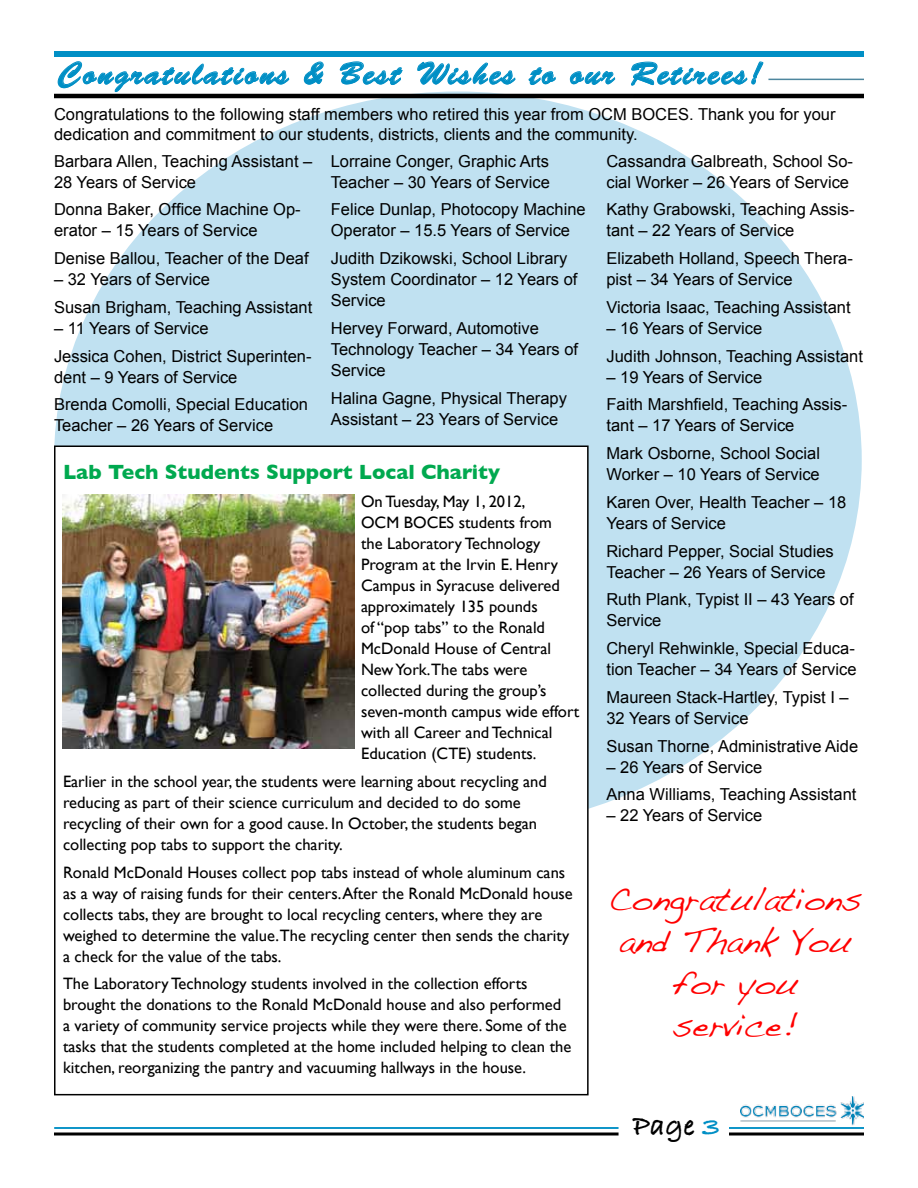
<style>
.page{position:relative;width:918px;height:1188px;background:#fff}
.page>*{position:absolute;margin:0;border:0;box-sizing:border-box;transform-origin:0 0}
.t1{font:33px/42px "Handwriting Dakota";color:#f00;text-align:center}
.t2{font:31.5px "Brush Script Std";letter-spacing:.08em;color:#008fc5}
.t3{font:30px "Bradley Hand ITCTT Bold";color:#000}
.t4{font:700 21px "Gill Sans";color:#00a94f}
.t5{font:16.5px/27.8px "Arial";color:#000}
.t6{font:16.5px/21px "Gill Sans";color:#000}
.s1{color:#008fc5}
</style>
<div class="page">
<svg style="left:54px;top:1132px;width:810px;height:4px;background:#3f3f3f"></svg>
<img style="left:740px;top:1097px;width:124px;height:29px">
<div style="left:54px;top:51px;width:810px;height:6px;background:#008fc5"></div>
<hr style="left:54px;top:1127px;width:810px;height:2px;background:#008fc5">
<hr style="left:768px;top:79px;width:96px;height:1px;background:#4e869e">
<div style="left:619px;top:1107px;width:110px;height:52px;background:#fff"></div>
<div style="left:54px;top:91px;width:808px;height:737px;background:#c0e1f1;border-radius:50%"></div>
<hr style="left:54px;top:94px;width:810px;height:4px;background:#000">
<svg style="left:57px;top:61px;width:233px;height:68px"></svg>
<svg style="left:304px;top:61px;width:20px;height:24px"></svg>
<svg style="left:340px;top:61px;width:63px;height:24px"></svg>
<svg style="left:417px;top:61px;width:99px;height:24px"></svg>
<svg style="left:528px;top:67px;width:28px;height:18px"></svg>
<svg style="left:570px;top:71px;width:46px;height:23px"></svg>
<svg style="left:631px;top:61px;width:133px;height:25px"></svg>
<div style="left:55px;top:446px;width:533px;height:649px;background:#fff"></div>
<div style="left:54px;top:446px;width:535px;height:649px;border:2px solid #000"></div>
<img style="left:63px;top:495px;width:291px;height:253px">
<h2 class="t2" style="left:58px;top:56px;width:705px">Congratulations &amp; Best Wishes to our Retirees!</h2>
<p class="t5" style="left:54px;top:105px;width:783px;line-height:19.8px">Congratulations to the following staff members who retired this year from OCM BOCES. Thank you for your dedication and commitment to our students, districts, clients and the community.</p>
<p class="t5" style="left:54px;top:150px;width:260px;line-height:21px">Barbara Allen, Teaching Assistant –<br>28 Years of Service</p>
<p class="t5" style="left:54px;top:199px;width:248px;line-height:21px">Donna Baker, Office Machine Op&shy;erator – 15 Years of Service</p>
<p class="t5" style="left:54px;top:245px;width:256px">Denise Ballou, Teacher of the Deaf</p>
<p class="t5" style="left:54px;top:266px;width:260px">– 32 Years of Service<br>Susan Brigham, Teaching Assistant</p>
<p class="t5" style="left:54px;top:314px;width:259px">– 11 Years of Service<br>Jessica Cohen, District Superinten-</p>
<p class="t5" style="left:54px;top:363px;width:256px">dent – 9 Years of Service<br>Brenda Comolli, Special Education</p>
<p class="t5" style="left:54px;top:412px;width:221px">Teacher – 26 Years of Service</p>
<p class="t5" style="left:331px;top:150px;width:221px;line-height:21px">Lorraine Conger, Graphic Arts<br>Teacher – 30 Years of Service</p>
<p class="t5" style="left:331px;top:199px;width:256px;line-height:21px">Felice Dunlap, Photocopy Machine<br>Operator – 15.5 Years of Service</p>
<p class="t5" style="left:331px;top:248px;width:248px;line-height:21px">Judith Dzikowski, School Library<br>System Coordinator – 12 Years of<br>Service</p>
<p class="t5" style="left:331px;top:318px;width:249px;line-height:21px">Hervey Forward, Automotive<br>Technology Teacher – 34 Years of<br>Service</p>
<p class="t5" style="left:331px;top:387px;width:238px;line-height:21px">Halina Gagne, Physical Therapy<br>Assistant – 23 Years of Service</p>
<p class="t5" style="left:606px;top:150px;width:248px;line-height:21px">Cassandra Galbreath, School So&shy;cial Worker – 26 Years of Service</p>
<p class="t5" style="left:606px;top:199px;width:250px;line-height:21px">Kathy Grabowski, Teaching Assis&shy;tant – 22 Years of Service</p>
<p class="t5" style="left:606px;top:248px;width:248px;line-height:21px">Elizabeth Holland, Speech Thera&shy;pist – 34 Years of Service</p>
<p class="t5" style="left:606px;top:293px;width:246px">Victoria Isaac, Teaching Assistant</p>
<p class="t5" style="left:606px;top:314px;width:258px">– 16 Years of Service<br>Judith Johnson, Teaching Assistant</p>
<p class="t5" style="left:606px;top:363px;width:242px">– 19 Years of Service<br>Faith Marshfield, Teaching Assis-</p>
<p class="t5" style="left:606px;top:412px;width:215px">tant – 17 Years of Service<br>Mark Osborne, School Social</p>
<p class="t5" style="left:606px;top:461px;width:241px">Worker – 10 Years of Service<br>Karen Over, Health Teacher – 18</p>
<p class="t5" style="left:606px;top:509px;width:229px">Years of Service<br>Richard Pepper, Social Studies</p>
<p class="t5" style="left:606px;top:558px;width:249px">Teacher – 26 Years of Service<br>Ruth Plank, Typist II – 43 Years of</p>
<p class="t5" style="left:606px;top:607px;width:250px">Service<br>Cheryl Rehwinkle, Special Educa-</p>
<p class="t5" style="left:606px;top:656px;width:252px">tion Teacher – 34 Years of Service<br>Maureen Stack-Hartley, Typist I –</p>
<p class="t5" style="left:606px;top:704px;width:253px">32 Years of Service<br>Susan Thorne, Administrative Aide</p>
<p class="t5" style="left:606px;top:753px;width:252px">– 26 Years of Service<br>Anna Williams, Teaching Assistant</p>
<p class="t5" style="left:606px;top:802px;width:157px">– 22 Years of Service</p>
<p class="t4" style="left:63px;top:460px;width:439px">Lab Tech Students Support Local Charity</p>
<p class="t6" style="left:361px;top:491px;width:220px">On Tuesday, May 1, 2012,<br>OCM BOCES students from<br>the Laboratory Technology<br>Program at the Irvin E. Henry<br>Campus in Syracuse delivered approximately 135 pounds<br>of “pop tabs” to the Ronald<br>McDonald House of Central<br>NewYork.The tabs were collected during the group’s seven-month campus wide effort with all Career and Technical<br>Education (CTE) students.</p>
<p class="t6" style="left:63px;top:771px;width:485px">Earlier in the school year, the students were learning about recycling and reducing as part of their science curriculum and decided to do some recycling of their own for a good cause. In October, the students began collecting pop tabs to support the charity.</p>
<p class="t6" style="left:63px;top:861px;width:511px">Ronald McDonald Houses collect pop tabs instead of whole aluminum cans as a way of raising funds for their centers.After the Ronald McDonald house collects tabs, they are brought to local recycling centers, where they are weighed to determine the value.The recycling center then sends the charity a check for the value of the tabs.</p>
<p class="t6" style="left:63px;top:973px;width:510px">The Laboratory Technology students involved in the collection efforts brought the donations to the Ronald McDonald house and also performed a variety of community service projects while they were there. Some of the tasks that the students completed at the home included helping to clean the kitchen, reorganizing the pantry and vacuuming hallways in the house.</p>
<h1 class="t1" style="left:609px;top:877px;width:255px">Congratulations and Thank You for you service!</h1>
<h3 class="t3" style="left:633px;top:1103px;width:89px">Page <span class="s1">3</span></h3>
</div>
